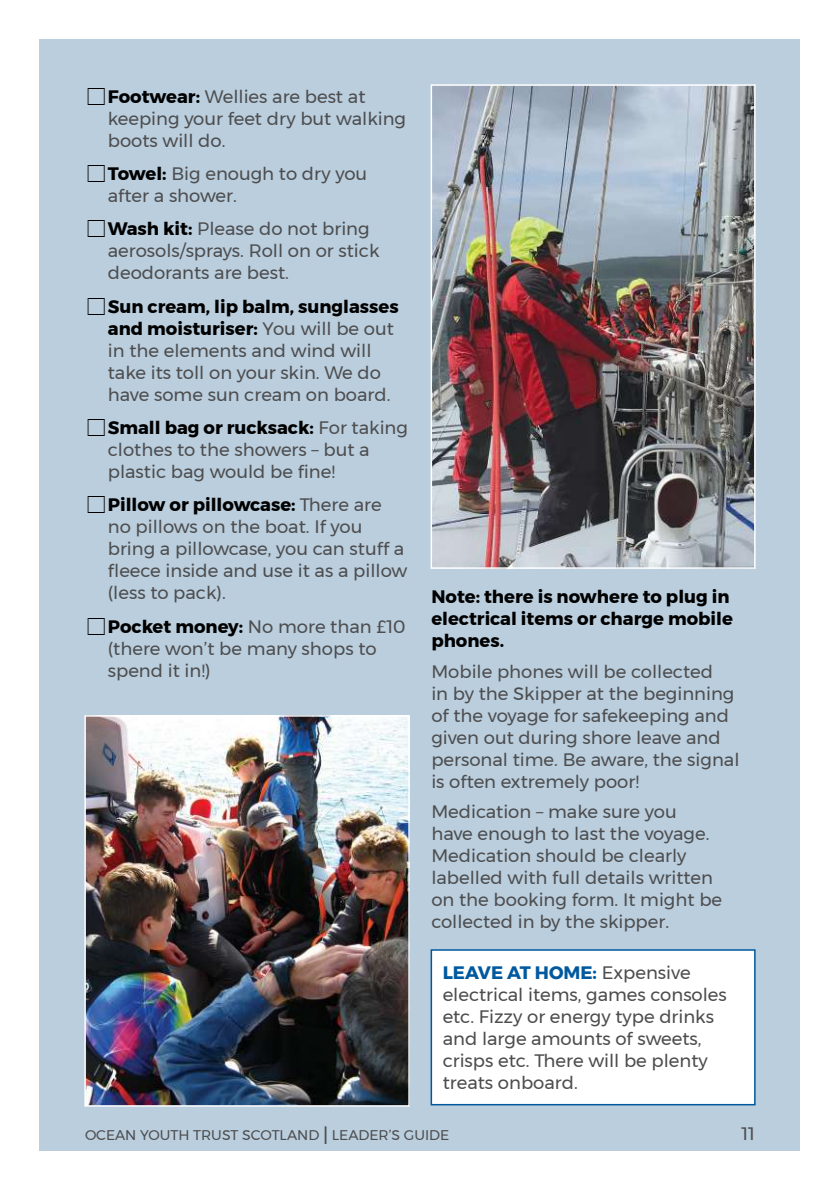
<style>
.page{position:relative;width:840px;height:1191px;background:#fff}
.page>*{position:absolute;margin:0;border:0;box-sizing:border-box;transform-origin:0 0}
.t1{font:18px/22px "Montserrat";color:#4d4d4f}
.t2{font:700 18px/22px "Montserrat";color:#000}
.t3{font:14px "Montserrat";color:#4d4d4f}
.s1{font-weight:700;color:#000}
.s2{font-weight:700;color:#00599f}
.s3{font-size:24px}
</style>
<div class="page">
<div style="left:40px;top:40px;width:759px;height:1111px;background:#bacedd"></div>
<img style="left:87px;top:718px;width:319px;height:385px">
<div style="left:84px;top:715px;width:325px;height:391px;border:2px solid #fff"></div>
<img style="left:433px;top:87px;width:319px;height:479px">
<div style="left:430px;top:84px;width:325px;height:485px;border:2px solid #fff"></div>
<div style="left:430px;top:949px;width:325px;height:156px;background:#fff;border:2px solid #00599f"></div>
<p class="t1" style="left:108px;top:85px;width:299px"><span class="s1">Footwear:</span> Wellies are best at keeping your feet dry but walking boots will do.</p>
<p class="t1" style="left:108px;top:162px;width:261px"><span class="s1">Towel:</span> Big enough to dry you after a shower.</p>
<p class="t1" style="left:108px;top:218px;width:273px"><span class="s1">Wash kit:</span> Please do not bring aerosols/sprays. Roll on or stick deodorants are best.</p>
<p class="t1" style="left:108px;top:295px;width:292px"><span class="s1">Sun cream, lip balm, sunglasses and moisturiser:</span> You will be out in the elements and wind will take its toll on your skin. We do have some sun cream on board.</p>
<p class="t1" style="left:108px;top:416px;width:301px"><span class="s1">Small bag or rucksack:</span> For taking clothes to the showers – but a plastic bag would be fine!</p>
<p class="t1" style="left:108px;top:494px;width:301px"><span class="s1">Pillow or pillowcase:</span> There are no pillows on the boat. If you bring a pillowcase, you can stuff a fleece inside and use it as a pillow (less to pack).</p>
<p class="t1" style="left:108px;top:615px;width:299px"><span class="s1">Pocket money:</span> No more than £10 (there won’t be many shops to spend it in!)</p>
<p class="t2" style="left:431px;top:586px;width:303px">Note: there is nowhere to plug in electrical items or charge mobile phones.</p>
<p class="t1" style="left:431px;top:660px;width:309px">Mobile phones will be collected<br>in by the Skipper at the beginning of the voyage for safekeeping and given out during shore leave and personal time. Be aware, the signal is often extremely poor!</p>
<p class="t1" style="left:431px;top:800px;width:292px">Medication – make sure you have enough to last the voyage.<br>Medication should be clearly labelled with full details written on the booking form. It might be collected in by the skipper.</p>
<p class="t1" style="left:442px;top:961px;width:285px"><span class="s2">LEAVE AT HOME:</span> Expensive electrical items, games consoles etc. Fizzy or energy type drinks and large amounts of sweets, crisps etc. There will be plenty treats onboard.</p>
<p class="t3" style="left:85px;top:1124px;width:365px">OCEAN YOUTH TRUST SCOTLAND <span class="s3">l</span> LEADER’S GUIDE</p>
<p class="t1" style="left:741px;top:1122px;width:15px">11</p>
</div>
